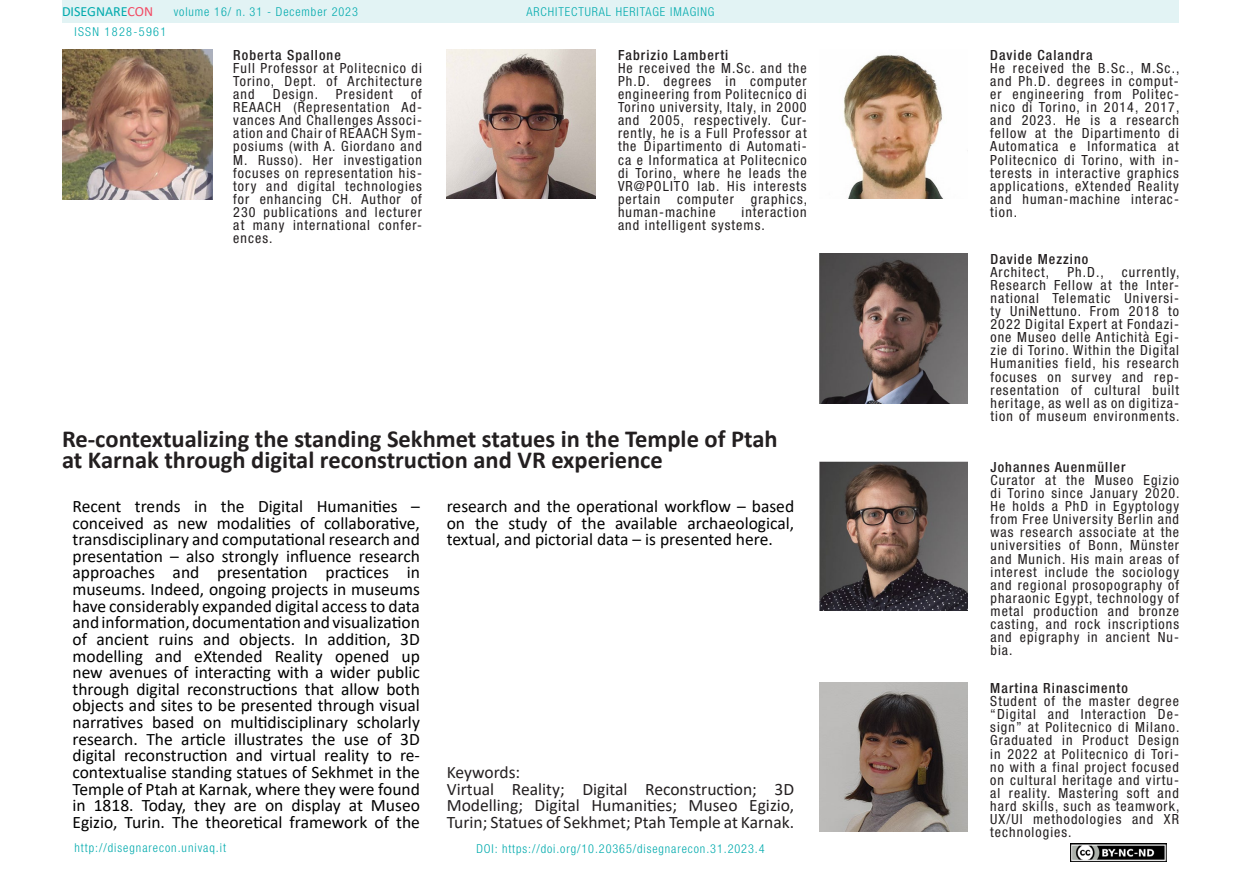
<style>
.page{position:relative;width:1241px;height:893px;background:#fff}
.page>*{position:absolute;margin:0;border:0;box-sizing:border-box;transform-origin:0 0}
.t1{font:700 24.5px/21px "Calibri";color:#231f20}
.t2{font:17.5px/16.6px "Calibri";color:#000;text-align:justify}
.t3{font:17.5px/16.6px "Calibri";color:#231f20}
.t4{font:condensed 14px/13.1px "Helvetica Neue LT Std";letter-spacing:.075em;color:#231f20;text-align:justify}
.t5{font:500 condensed 14px "Helvetica Neue LT Std";letter-spacing:.075em;color:#231f20}
.t6{font:14px "Calibri";color:#00aaad}
.t7{font:300 condensed 12.25px "Helvetica Neue LT Std";letter-spacing:.075em;color:#00aaad}
.t8{font:300 condensed 12.25px "Helvetica Neue LT Std";letter-spacing:.11em;color:#00aaad}
.s1{color:#f24862}
</style>
<div class="page">
<div style="left:62px;top:0;width:1116px;height:23px;background:#e2f3f4"></div>
<img style="left:1070px;top:843px;width:96px;height:18px">
<img style="left:62px;top:50px;width:150px;height:149px">
<img style="left:446px;top:50px;width:149px;height:148px">
<img style="left:843px;top:55px;width:100px;height:143px">
<img style="left:819px;top:254px;width:148px;height:150px">
<img style="left:819px;top:683px;width:148px;height:149px">
<img style="left:819px;top:461px;width:148px;height:150px">
<p class="t6" style="left:62px;top:2px;width:93px">DISEGNARE<span class="s1">CON</span></p>
<p class="t7" style="left:526px;top:5px;width:189px">ARCHITECTURAL HERITAGE IMAGING</p>
<p class="t7" style="left:174px;top:5px;width:186px">volume 16/ n. 31 - December 2023</p>
<p class="t8" style="left:74px;top:24px;width:93px">ISSN 1828-5961</p>
<p class="t5" style="left:233px;top:46px;width:109px">Roberta Spallone</p>
<p class="t4" style="left:233px;top:61px;width:190px">Full Professor at Politecnico di Torino, Dept. of Architecture and</p>
<p class="t4" style="left:233px;top:87px;width:190px;text-indent:178px">of REAACH (Representation Ad&shy;vances And Challenges Associ&shy;ation and Chair of REAACH Sym&shy;posiums (with A. Giordano and M. Russo). Her investigation focuses on representation his&shy;tory and digital technologies for enhancing CH. Author of 230 publications and lecturer at many international confer&shy;ences.</p>
<p class="t4" style="left:273px;top:87px;width:47px">Design.</p>
<p class="t4" style="left:336px;top:87px;width:58px">President</p>
<p class="t5" style="left:618px;top:46px;width:112px">Fabrizio Lamberti</p>
<p class="t4" style="left:618px;top:61px;width:191px">He received the M.Sc. and the Ph.D. degrees in computer engineering from Politecnico di Torino university, Italy, in 2000 and 2005, respectively. Cur&shy;rently, he is a Full Professor at the Dipartimento di Automati&shy;ca e Informatica at Politecnico di Torino, where he leads the VR@POLITO lab. His interests pertain computer graphics, human-machine</p>
<p class="t4" style="left:618px;top:205px;width:190px;text-indent:123px">interaction and intelligent systems.</p>
<h1 class="t1" style="left:62px;top:428px;width:717px">Re-contextualizing the standing Sekhmet statues in the Temple of Ptah at Karnak through digital reconstruction and VR experience</h1>
<p class="t2" style="left:72px;top:497px;width:349px">Recent trends in the Digital Humanities – conceived as new modalities of collaborative, transdisciplinary and computational research and presentation – also strongly influence research approaches and presentation practices in museums. Indeed, ongoing projects in museums have considerably expanded digital access to data and information, documentation and visualization of ancient ruins and objects. In addition, 3D modelling and eXtended Reality opened up new avenues of interacting with a wider public through digital reconstructions that allow both objects and sites to be presented through visual narratives based on multidisciplinary scholarly research. The article illustrates the use of 3D digital reconstruction and virtual reality to re&shy;contextualise standing statues of Sekhmet in the Temple of Ptah at Karnak, where they were found in 1818. Today, they are on display at Museo Egizio, Turin. The theoretical framework of the</p>
<p class="t2" style="left:446px;top:497px;width:349px">research and the operational workflow – based on the study of the available archaeological, textual, and pictorial data – is presented here.</p>
<p class="t3" style="left:446px;top:763px;width:349px">Keywords:<br>Virtual Reality; Digital Reconstruction; 3D Modelling; Digital Humanities; Museo Egizio, Turin; Statues of Sekhmet; Ptah Temple at Karnak.</p>
<p class="t7" style="left:74px;top:841px;width:153px">http://disegnarecon.univaq.it</p>
<p class="t7" style="left:476px;top:842px;width:290px">DOI: https://doi.org/10.20365/disegnarecon.31.2023.4</p>
<p class="t5" style="left:990px;top:46px;width:104px">Davide Calandra</p>
<p class="t4" style="left:990px;top:61px;width:191px">He received the B.Sc., M.Sc., and Ph.D. degrees in comput&shy;er engineering from Politec&shy;nico di Torino, in 2014, 2017, and 2023. He is a research fellow at the Dipartimento di Automatica e Informatica at Politecnico di Torino, with in&shy;terests in interactive graphics applications, eXtended Reality and human-machine interac&shy;tion.</p>
<p class="t5" style="left:990px;top:250px;width:99px">Davide Mezzino</p>
<p class="t4" style="left:990px;top:265px;width:60px">Architect,</p>
<p class="t4" style="left:1067px;top:265px;width:38px">Ph.D.,</p>
<p class="t4" style="left:990px;top:265px;width:191px;text-indent:131px">currently, Research Fellow at the Inter&shy;national Telematic Universi&shy;ty UniNettuno. From 2018 to 2022 Digital Expert at Fondazi&shy;one Museo delle Antichità Egi&shy;zie di Torino. Within the Digital Humanities field, his research focuses on survey and rep&shy;resentation of cultural built heritage, as well as on digitiza&shy;tion of museum environments.</p>
<p class="t5" style="left:990px;top:458px;width:136px">Johannes Auenmüller</p>
<p class="t4" style="left:990px;top:473px;width:191px">Curator at the Museo Egizio di Torino since January 2020.<br>He holds a PhD in Egyptology from Free University Berlin and was research associate at the universities of Bonn, Münster and Munich. His main areas of interest include the sociology and regional prosopography of pharaonic Egypt, technology of metal production and bronze casting, and rock inscriptions and epigraphy in ancient Nu&shy;bia.</p>
<p class="t5" style="left:990px;top:680px;width:139px">Martina Rinascimento</p>
<p class="t4" style="left:990px;top:694px;width:191px">Student of the master degree “Digital and Interaction De&shy;sign” at Politecnico di Milano.<br>Graduated in Product Design in 2022 at Politecnico di Tori&shy;no with a final project focused on cultural heritage and virtu&shy;al reality. Mastering soft and hard skills, such as teamwork, UX/UI methodologies and XR technologies.</p>
</div>
